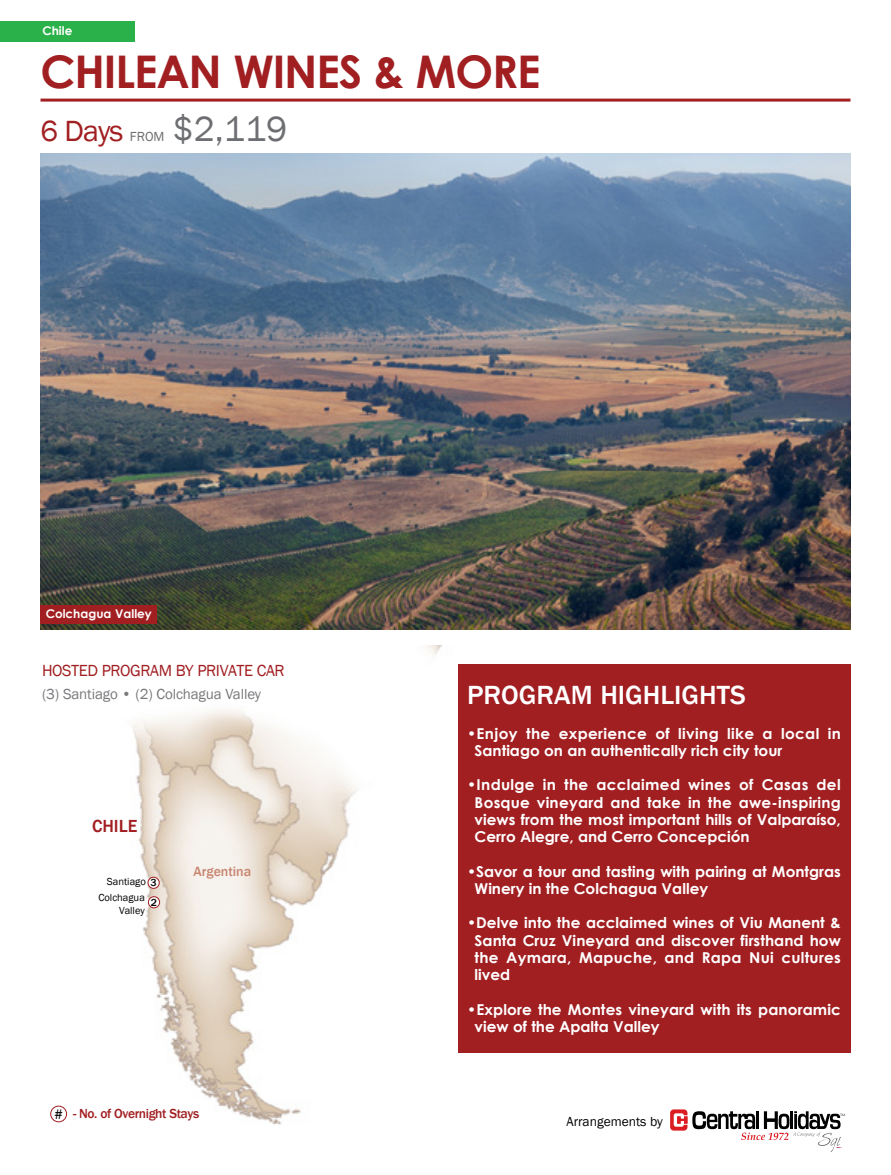
<style>
.page{position:relative;width:891px;height:1175px;background:#fff}
.page>*{position:absolute;margin:0;border:0;box-sizing:border-box;transform-origin:0 0}
.t1{font:700 45px "Century Gothic";letter-spacing:-.025em;color:#a11e21}
.t2{font:36px "Franklin Gothic";color:#6d6e71}
.t3{font:30px "Franklin Gothic";color:#a11e21}
.t4{font:500 27px "Franklin Gothic";color:#fff}
.t5{font:500 18px "Franklin Gothic";color:#a11e21}
.t6{font:16.5px "Franklin Gothic";letter-spacing:-.025em;color:#a11e21}
.t7{font:700 15px/17.2px "Century Gothic";color:#fff}
.t8{font:15px "Franklin Gothic";letter-spacing:-.01em;color:#77787b}
.t9{font:500 13.8px "Franklin Gothic";color:#c8846f}
.t10{font:500 13.5px "Franklin Gothic";letter-spacing:-.03em;color:#a11e21}
.t11{font:13.5px "Franklin Gothic";color:#000}
.t12{font:13.5px "Franklin Gothic";color:#6d6e71}
.t13{font:700 12px "Century Gothic";color:#fff}
.t14{font:10.5px/15.6px "Franklin Gothic";color:#000}
.t15{font:500 10.5px "Franklin Gothic";color:#000}
.s1{font-weight:500}
.s2{font-weight:400;font-size:14.25px;color:#000}
</style>
<div class="page">
<svg style="left:670px;top:1109px;width:175px;height:42px"></svg>
<img style="left:50px;top:645px;width:393px;height:480px">
<div style="left:0;top:21px;width:135px;height:20px;background:#2bb14a"></div>
<div style="left:148px;top:877px;width:11px;height:11px;background:#fff;border-radius:50%"></div>
<div style="left:148px;top:877px;width:11px;height:11px;border:1px solid #a11e21;border-radius:50%"></div>
<div style="left:148px;top:896px;width:12px;height:11px;background:#fff;border-radius:50%"></div>
<div style="left:148px;top:896px;width:12px;height:12px;border:1px solid #a11e21;border-radius:50%"></div>
<img style="left:40px;top:154px;width:811px;height:475px">
<div style="left:458px;top:664px;width:392px;height:389px;background:#a11e21"></div>
<div style="left:51px;top:1106px;width:16px;height:15px;background:#fff;border-radius:50%"></div>
<div style="left:50px;top:1105px;width:17px;height:17px;border:1px solid #a11e21;border-radius:50%"></div>
<hr style="left:40px;top:99px;width:810px;height:3px;background:#a11e21">
<div style="left:40px;top:605px;width:117px;height:19px;background:#a11e21"></div>
<p class="t13" style="left:42px;top:23px;width:31px">Chile</p>
<h1 class="t1" style="left:41px;top:43px;width:501px">CHILEAN WINES &amp; MORE</h1>
<h3 class="t3" style="left:41px;top:112px;width:84px">6 Days</h3>
<p class="t12" style="left:130px;top:128px;width:36px">FROM</p>
<h2 class="t2" style="left:173px;top:106px;width:116px">$2,119</h2>
<p class="t13" style="left:46px;top:606px;width:108px">Colchagua Valley</p>
<p class="t6" style="left:42px;top:660px;width:244px">HOSTED PROGRAM BY PRIVATE CAR</p>
<p class="t8" style="left:42px;top:684px;width:220px">(3) Santiago • (2) Colchagua Valley</p>
<p class="t5" style="left:92px;top:814px;width:47px">CHILE</p>
<p class="t14" style="left:98px;top:874px;width:60px;text-indent:8px">Santiago <span class="s1">3<br></span>Colchagua</p>
<p class="t14" style="left:119px;top:902px;width:27px">Valley</p>
<p class="t15" style="left:151px;top:895px;width:8px">2</p>
<p class="t9" style="left:194px;top:862px;width:59px">Argentina</p>
<p class="t10" style="left:55px;top:1105px;width:146px"><span class="s2">#</span> - No. of Overnight Stays</p>
<h3 class="t4" style="left:467px;top:678px;width:280px">PROGRAM HIGHLIGHTS</h3>
<p class="t7" style="left:475px;top:724px;width:368px;text-indent:-7px">•Enjoy the experience of living like a local in<br>Santiago on an authentically rich city tour</p>
<p class="t7" style="left:475px;top:776px;width:368px;text-align:justify;text-indent:-7px">•Indulge in the acclaimed wines of Casas del Bosque vineyard and take in the awe-inspiring views from the most important hills of Valparaíso, Cerro Alegre, and Cerro Concepción</p>
<p class="t7" style="left:475px;top:862px;width:368px;text-indent:-7px">•Savor a tour and tasting with pairing at Montgras<br>Winery in the Colchagua Valley</p>
<p class="t7" style="left:475px;top:914px;width:368px;text-align:justify;text-indent:-7px">•Delve into the acclaimed wines of Viu Manent &amp; Santa Cruz Vineyard and discover firsthand how the Aymara, Mapuche, and Rapa Nui cultures lived</p>
<p class="t7" style="left:475px;top:1000px;width:368px;text-indent:-7px">•Explore the Montes vineyard with its panoramic view of the Apalta Valley</p>
<p class="t11" style="left:566px;top:1113px;width:98px">Arrangements by</p>
</div>
